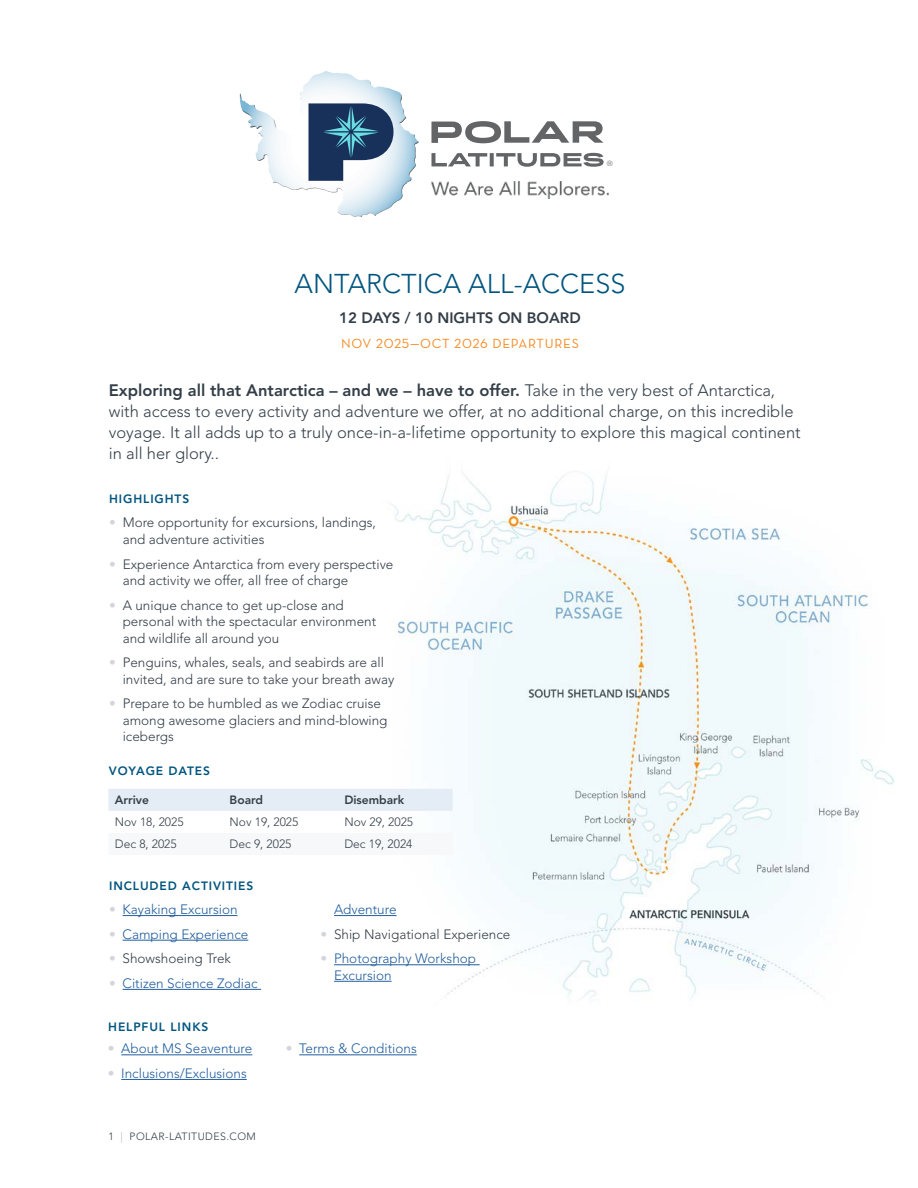
<style>
.page{position:relative;width:918px;height:1188px;background:#fff}
.page>*{position:absolute;margin:0;border:0;box-sizing:border-box;transform-origin:0 0}
.t1{font:300 27px "Avenir LT Std";color:#00557f}
.t2{font:300 16.5px/21px "Avenir LT Std";color:#333e48}
.t3{font:800 15px "Avenir LT Std";color:#333e48}
.t4{font:300 13.5px/16.5px "Avenir LT Std";color:#333e48}
.t5{font:300 13.5px/16.5px "Avenir LT Std";color:#215e9e}
.t6{font:13.5px "Neutraface Text";letter-spacing:.05em;color:#f68920}
.t7{font:300 12px "Avenir LT Std";color:#343f49}
.t8{font:800 12px "Avenir LT Std";letter-spacing:.075em;color:#00557f}
.t9{font:800 12px "Avenir LT Std";color:#343f49}
.t10{font:300 10.5px "Avenir LT Std";letter-spacing:.04em;color:#333e48}
.t11{font:7.5px "Avenir";color:#5f6060}
.s1{font-weight:800}
.s2{color:#d3d5db}
.s3{color:#afb5bf}
</style>
<div class="page">
<img style="left:377px;top:474px;width:517px;height:524px">
<hr style="left:121px;top:1054px;width:131px;height:1px;background:#215e9e">
<hr style="left:121px;top:1079px;width:126px;height:1px;background:#215e9e">
<hr style="left:299px;top:1054px;width:118px;height:1px;background:#215e9e">
<svg style="left:239px;top:71px;width:180px;height:146px"></svg>
<svg style="left:431px;top:153px;width:173px;height:14px"></svg>
<svg style="left:431px;top:121px;width:173px;height:22px"></svg>
<img style="left:431px;top:181px;width:178px;height:18px">
<hr style="left:123px;top:915px;width:115px;height:1px;background:#215e9e">
<hr style="left:123px;top:940px;width:125px;height:1px;background:#215e9e">
<hr style="left:123px;top:989px;width:138px;height:1px;background:#215e9e">
<hr style="left:334px;top:915px;width:63px;height:1px;background:#215e9e">
<hr style="left:334px;top:964px;width:146px;height:1px;background:#215e9e">
<hr style="left:334px;top:981px;width:58px;height:1px;background:#215e9e">
<div style="left:108px;top:789px;width:345px;height:22px;background:#e4ecf5"></div>
<svg style="left:377px;top:833px;width:76px;height:22px"></svg>
<p class="t11" style="left:607px;top:159px;width:7px">®</p>
<h1 class="t1" style="left:295px;top:268px;width:332px">ANTARCTICA ALL-ACCESS</h1>
<p class="t3" style="left:339px;top:309px;width:243px">12 DAYS / 10 NIGHTS ON BOARD</p>
<p class="t6" style="left:341px;top:335px;width:239px">NOV 2025—OCT 2026 DEPARTURES</p>
<p class="t2" style="left:109px;top:380px;width:694px"><span class="s1">Exploring all that Antarctica – and we – have to offer.</span> Take in the very best of Antarctica, with access to every activity and adventure we offer, at no additional charge, on this incredible voyage. It all adds up to a truly once-in-a-lifetime opportunity to explore this magical continent in all her glory..</p>
<p class="t8" style="left:109px;top:492px;width:82px">HIGHLIGHTS</p>
<p class="t4" style="left:123px;top:515px;width:255px;text-indent:-14px"><span class="s2">•</span> More opportunity for excursions, landings, and adventure activities</p>
<p class="t4" style="left:123px;top:556px;width:272px;text-indent:-14px"><span class="s2">•</span> Experience Antarctica from every perspective and activity we offer, all free of charge</p>
<p class="t4" style="left:123px;top:597px;width:255px;text-indent:-14px"><span class="s2">•</span> A unique chance to get up-close and personal with the spectacular environment and wildlife all around you</p>
<p class="t4" style="left:123px;top:654px;width:273px;text-indent:-14px"><span class="s2">•</span> Penguins, whales, seals, and seabirds are all invited, and are sure to take your breath away</p>
<p class="t4" style="left:123px;top:695px;width:266px;text-indent:-14px"><span class="s2">•</span> Prepare to be humbled as we Zodiac cruise among awesome glaciers and mind-blowing icebergs</p>
<p class="t8" style="left:109px;top:764px;width:103px">VOYAGE DATES</p>
<p class="t9" style="left:115px;top:793px;width:36px">Arrive</p>
<p class="t9" style="left:230px;top:793px;width:35px">Board</p>
<p class="t9" style="left:344px;top:793px;width:62px">Disembark</p>
<p class="t7" style="left:115px;top:815px;width:70px">Nov 18, 2025</p>
<p class="t7" style="left:230px;top:815px;width:70px">Nov 19, 2025</p>
<p class="t7" style="left:344px;top:815px;width:70px">Nov 29, 2025</p>
<p class="t7" style="left:115px;top:837px;width:63px">Dec 8, 2025</p>
<p class="t7" style="left:230px;top:837px;width:63px">Dec 9, 2025</p>
<p class="t7" style="left:344px;top:837px;width:70px">Dec 19, 2024</p>
<p class="t8" style="left:109px;top:878px;width:146px">INCLUDED ACTIVITIES</p>
<p class="t5" style="left:109px;top:901px;width:130px"><span class="s2">•</span> Kayaking Excursion</p>
<p class="t5" style="left:109px;top:926px;width:141px"><span class="s2">•</span> Camping Experience</p>
<p class="t4" style="left:109px;top:951px;width:124px"><span class="s2">•</span> Showshoeing Trek</p>
<p class="t5" style="left:109px;top:975px;width:150px"><span class="s2">•</span> Citizen Science Zodiac</p>
<p class="t8" style="left:108px;top:1019px;width:102px">HELPFUL LINKS</p>
<p class="t5" style="left:108px;top:1041px;width:146px"><span class="s2">•</span> About MS Seaventure</p>
<p class="t5" style="left:108px;top:1065px;width:141px"><span class="s2">•</span> Inclusions/Exclusions</p>
<p class="t10" style="left:108px;top:1130px;width:149px">1 <span class="s3">|</span> POLAR-LATITUDES.COM</p>
<p class="t5" style="left:334px;top:901px;width:64px">Adventure</p>
<p class="t4" style="left:321px;top:926px;width:191px"><span class="s2">•</span> Ship Navigational Experience</p>
<p class="t5" style="left:334px;top:951px;width:144px;text-indent:-14px"><span class="s2">•</span> Photography Workshop<br>Excursion</p>
<p class="t5" style="left:286px;top:1041px;width:133px"><span class="s2">•</span> Terms &amp; Conditions</p>
</div>
